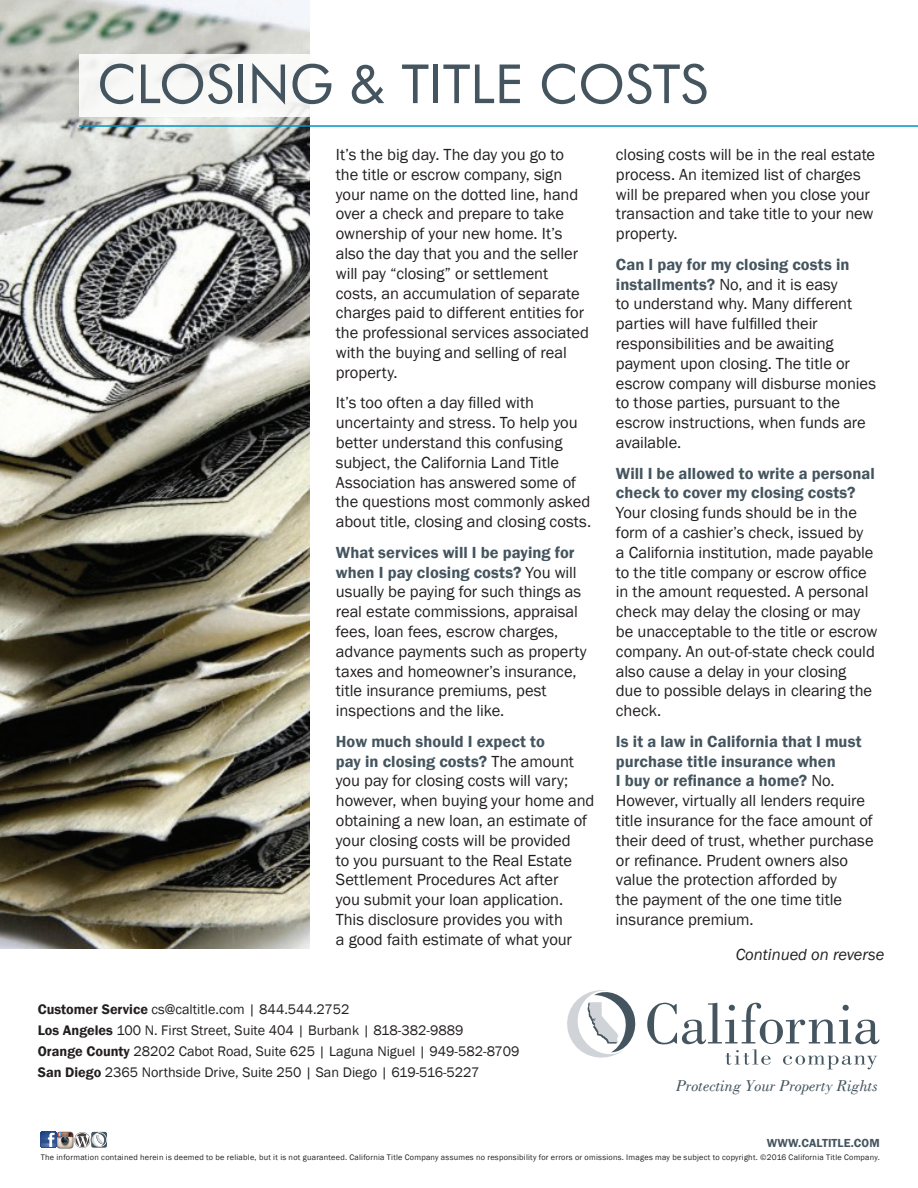
<style>
.page{position:relative;width:918px;height:1188px;background:#fff}
.page>*{position:absolute;margin:0;border:0;box-sizing:border-box;transform-origin:0 0}
.t1{font:54px "Futura BT";color:#45555f}
.t2{font:16.5px/19.8px "Franklin Gothic";letter-spacing:-.005em;color:#231f20}
.t3{font:16.5px "Capelli Italic SWFTE";color:#45555f}
.t4{font:italic 16.5px "Franklin Gothic";color:#231f20}
.t5{font:14.25px "Franklin Gothic";color:#231f20}
.t6{font:600 12px "Franklin Gothic";letter-spacing:.01em;color:#45555f}
.t7{font:8.25px "Franklin Gothic";letter-spacing:.03em;color:#231f20}
.s1{font-weight:600;color:#45555f}
.s2{font-weight:600}
</style>
<div class="page">
<img style="left:0;top:0;width:310px;height:948px">
<svg style="left:647px;top:1003px;width:233px;height:66px"></svg>
<svg style="left:567px;top:990px;width:69px;height:68px"></svg>
<svg style="left:41px;top:1132px;width:15px;height:16px"></svg>
<img style="left:57px;top:1132px;width:16px;height:16px">
<svg style="left:74px;top:1132px;width:33px;height:16px"></svg>
<div style="left:79px;top:54px;width:839px;height:63px;background:#fff"></div>
<hr style="left:79px;top:125px;width:839px;height:2px;background:#0093c7">
<p class="t1" style="left:97px;top:51px;width:612px">CLOSING &amp; TITLE COSTS</p>
<p class="t2" style="left:336px;top:145px;width:255px">It’s the big day. The day you go to the title or escrow company, sign your name on the dotted line, hand over a check and prepare to take ownership of your new home. It’s also the day that you and the seller will pay “closing” or settlement costs, an accumulation of separate charges paid to different entities for the professional services associated with the buying and selling of real property.</p>
<p class="t2" style="left:336px;top:393px;width:257px">It’s too often a day filled with uncertainty and stress. To help you better understand this confusing subject, the California Land Title Association has answered some of the questions most commonly asked about title, closing and closing costs.</p>
<p class="t2" style="left:336px;top:543px;width:252px"><span class="s1">What services will I be paying for when I pay closing costs?</span> You will usually be paying for such things as real estate commissions, appraisal fees, loan fees, escrow charges, advance payments such as property taxes and homeowner’s insurance, title insurance premiums, pest inspections and the like.</p>
<p class="t2" style="left:336px;top:732px;width:260px"><span class="s1">How much should I expect to<br>pay in closing costs?</span> The amount you pay for closing costs will vary; however, when buying your home and obtaining a new loan, an estimate of your closing costs will be provided<br>to you pursuant to the Real Estate Settlement Procedures Act after<br>you submit your loan application.<br>This disclosure provides you with<br>a good faith estimate of what your</p>
<p class="t5" style="left:38px;top:1000px;width:313px"><span class="s2">Customer Service</span> cs@caltitle.com | 844.544.2752</p>
<p class="t5" style="left:38px;top:1021px;width:427px"><span class="s2">Los Angeles</span> 100 N. First Street, Suite 404 | Burbank | 818-382-9889</p>
<p class="t5" style="left:38px;top:1042px;width:483px"><span class="s2">Orange County</span> 28202 Cabot Road, Suite 625 | Laguna Niguel | 949-582-8709</p>
<p class="t5" style="left:38px;top:1063px;width:443px"><span class="s2">San Diego</span> 2365 Northside Drive, Suite 250 | San Diego | 619-516-5227</p>
<p class="t2" style="left:616px;top:145px;width:261px">closing costs will be in the real estate process. An itemized list of charges will be prepared when you close your transaction and take title to your new property.</p>
<p class="t2" style="left:616px;top:255px;width:262px"><span class="s1">Can I pay for my closing costs in installments?</span> No, and it is easy<br>to understand why. Many different parties will have fulfilled their responsibilities and be awaiting payment upon closing. The title or escrow company will disburse monies to those parties, pursuant to the escrow instructions, when funds are available.</p>
<p class="t2" style="left:616px;top:464px;width:263px"><span class="s1">Will I be allowed to write a personal check to cover my closing costs?<br></span>Your closing funds should be in the form of a cashier’s check, issued by<br>a California institution, made payable to the title company or escrow office in the amount requested. A personal check may delay the closing or may be unacceptable to the title or escrow company. An out-of-state check could also cause a delay in your closing<br>due to possible delays in clearing the check.</p>
<p class="t2" style="left:616px;top:732px;width:259px"><span class="s1">Is it a law in California that I must purchase title insurance when<br>I buy or refinance a home?</span> No.<br>However, virtually all lenders require title insurance for the face amount of their deed of trust, whether purchase or refinance. Prudent owners also value the protection afforded by<br>the payment of the one time title insurance premium.</p>
<p class="t4" style="left:736px;top:944px;width:150px">Continued on reverse</p>
<p class="t3" style="left:676px;top:1076px;width:203px">Protecting Your Property Rights</p>
<p class="t6" style="left:767px;top:1135px;width:114px">WWW.CALTITLE.COM</p>
<p class="t7" style="left:41px;top:1152px;width:840px">The information contained herein is deemed to be reliable, but it is not guaranteed. California Title Company assumes no responsibility for errors or omissions. Images may be subject to copyright. ©2016 California Title Company.</p>
</div>
